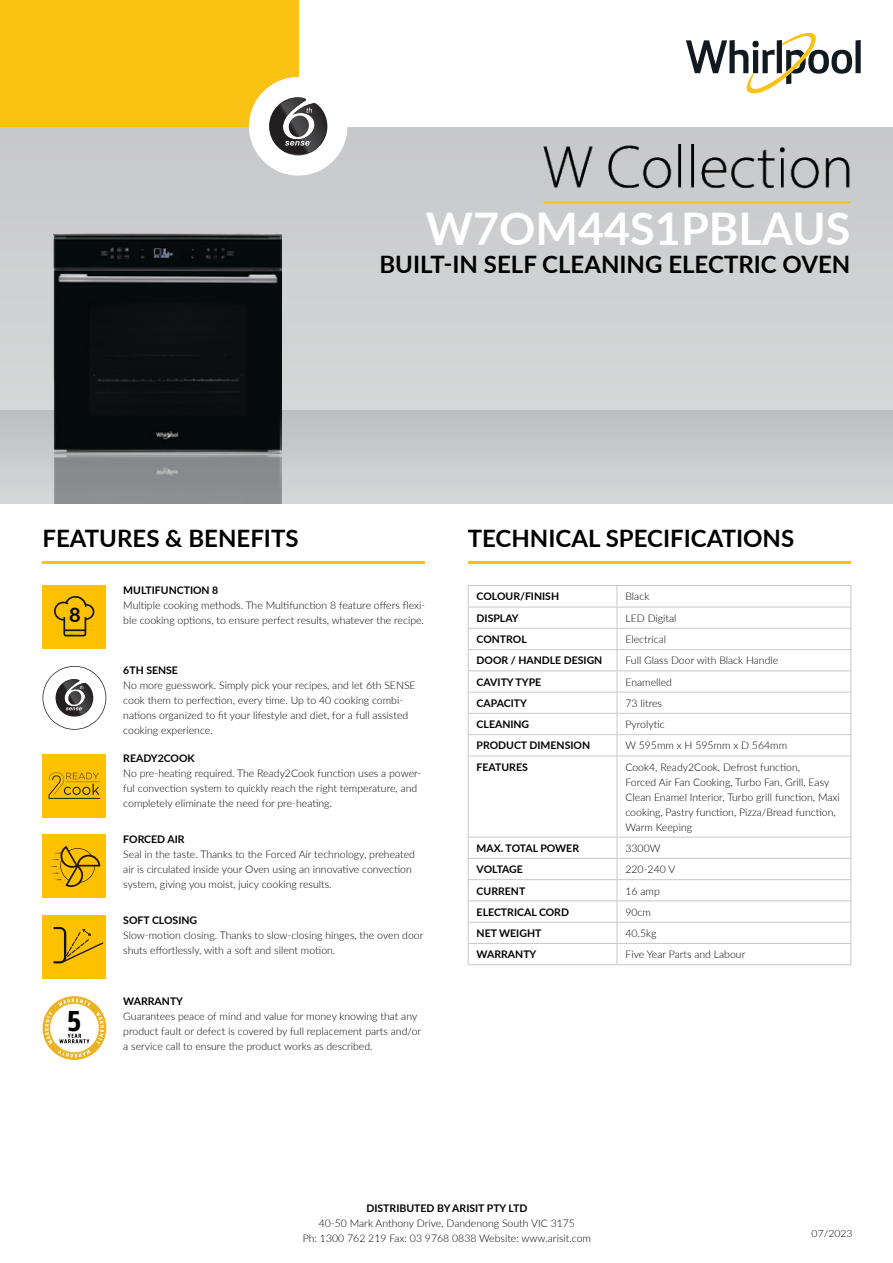
<style>
.page{position:relative;width:893px;height:1263px;background:#fff}
.page>*{position:absolute;margin:0;border:0;box-sizing:border-box;transform-origin:0 0}
.t1{font:700 45px "Lato";color:#fff}
.t2{font:700 30.3px "Breakers";color:#000}
.t3{font:700 24px "Lato";color:#000}
.t4{font:700 19.95px "Lato";color:#000}
.t5{font:300 10.5px/15px "Lato";color:#000}
.t6{font:700 10.5px "Lato";color:#000}
.t7{font:700 10.5px "Lato";letter-spacing:-.02em;color:#000}
.t8{font:300 10.05px "Lato";color:#000;scale:1.05 1}
</style>
<div class="page">
<div style="left:0;top:126px;width:893px;height:378px;background:#cecfd1"></div>
<div style="left:0;top:0;width:298px;height:126px;background:#fac212"></div>
<div style="left:249px;top:77px;width:98px;height:99px;background:#fff;border-radius:50%"></div>
<svg style="left:269px;top:97px;width:58px;height:58px"></svg>
<div style="left:855px;top:40px;width:6px;height:33px;background:#111921"></div>
<svg style="left:686px;top:32px;width:166px;height:62px"></svg>
<img style="left:54px;top:233px;width:227px;height:271px">
<hr style="left:43px;top:562px;width:382px;height:2px;background:#fbc112">
<hr style="left:468px;top:562px;width:382px;height:2px;background:#fbc112">
<div style="left:43px;top:585px;width:63px;height:64px;background:#fdc100"></div>
<svg style="left:54px;top:596px;width:40px;height:40px"></svg>
<div style="left:43px;top:754px;width:63px;height:63px;background:#fdc100"></div>
<svg style="left:48px;top:772px;width:52px;height:27px"></svg>
<svg style="left:43px;top:666px;width:63px;height:64px"></svg>
<hr style="left:468px;top:585px;width:149px;height:1px;background:#c7c8ca">
<hr style="left:617px;top:585px;width:234px;height:1px;background:#c7c8ca">
<hr style="left:468px;top:607px;width:149px;height:1px;background:#c7c8ca">
<hr style="left:617px;top:607px;width:234px;height:1px;background:#c7c8ca">
<hr style="left:468px;top:628px;width:149px;height:1px;background:#c7c8ca">
<hr style="left:617px;top:628px;width:234px;height:1px;background:#c7c8ca">
<hr style="left:468px;top:649px;width:149px;height:1px;background:#c7c8ca">
<hr style="left:617px;top:649px;width:234px;height:1px;background:#c7c8ca">
<hr style="left:468px;top:670px;width:149px;height:1px;background:#c7c8ca">
<hr style="left:617px;top:670px;width:234px;height:1px;background:#c7c8ca">
<hr style="left:468px;top:692px;width:149px;height:1px;background:#c7c8ca">
<hr style="left:617px;top:692px;width:234px;height:1px;background:#c7c8ca">
<hr style="left:468px;top:713px;width:149px;height:1px;background:#c7c8ca">
<hr style="left:617px;top:713px;width:234px;height:1px;background:#c7c8ca">
<hr style="left:468px;top:734px;width:149px;height:1px;background:#c7c8ca">
<svg style="left:468px;top:586px;width:1px;height:169px"></svg>
<hr style="left:617px;top:734px;width:234px;height:1px;background:#c7c8ca">
<svg style="left:617px;top:586px;width:1px;height:169px"></svg>
<svg style="left:850px;top:586px;width:1px;height:169px"></svg>
<hr style="left:468px;top:755px;width:149px;height:1px;background:#c7c8ca">
<hr style="left:468px;top:756px;width:1px;height:81px;background:#c7c8ca">
<hr style="left:617px;top:755px;width:234px;height:1px;background:#c7c8ca">
<hr style="left:617px;top:756px;width:1px;height:81px;background:#c7c8ca">
<hr style="left:850px;top:756px;width:1px;height:81px;background:#c7c8ca">
<hr style="left:468px;top:837px;width:149px;height:1px;background:#c7c8ca">
<hr style="left:617px;top:837px;width:234px;height:1px;background:#c7c8ca">
<hr style="left:468px;top:858px;width:149px;height:1px;background:#c7c8ca">
<hr style="left:617px;top:858px;width:234px;height:1px;background:#c7c8ca">
<hr style="left:468px;top:879px;width:149px;height:1px;background:#c7c8ca">
<hr style="left:617px;top:879px;width:234px;height:1px;background:#c7c8ca">
<hr style="left:468px;top:900px;width:149px;height:1px;background:#c7c8ca">
<hr style="left:617px;top:900px;width:234px;height:1px;background:#c7c8ca">
<hr style="left:468px;top:922px;width:149px;height:1px;background:#c7c8ca">
<hr style="left:617px;top:922px;width:234px;height:1px;background:#c7c8ca">
<hr style="left:468px;top:943px;width:149px;height:1px;background:#c7c8ca">
<svg style="left:468px;top:837px;width:1px;height:127px"></svg>
<hr style="left:617px;top:943px;width:234px;height:1px;background:#c7c8ca">
<svg style="left:617px;top:837px;width:1px;height:127px"></svg>
<svg style="left:850px;top:837px;width:1px;height:127px"></svg>
<hr style="left:468px;top:964px;width:149px;height:1px;background:#c7c8ca">
<hr style="left:617px;top:964px;width:234px;height:1px;background:#c7c8ca">
<div style="left:43px;top:834px;width:63px;height:64px;background:#fdc100"></div>
<svg style="left:49px;top:846px;width:51px;height:41px"></svg>
<div style="left:43px;top:915px;width:63px;height:64px;background:#fdc100"></div>
<svg style="left:53px;top:927px;width:51px;height:37px"></svg>
<svg style="left:43px;top:996px;width:63px;height:64px"></svg>
<img style="left:543px;top:144px;width:307px;height:59px">
<h1 class="t1" style="left:426px;top:195px;width:426px">W7OM44S1PBLAUS</h1>
<h3 class="t3" style="left:379px;top:246px;width:472px">BUILT-IN SELF CLEANING ELECTRIC OVEN</h3>
<h3 class="t3" style="left:43px;top:520px;width:258px">FEATURES &amp; BENEFITS</h3>
<h3 class="t3" style="left:468px;top:520px;width:328px">TECHNICAL SPECIFICATIONS</h3>
<h3 class="t4" style="left:69px;top:600px;width:13px">8</h3>
<h2 class="t2" style="left:67px;top:1003px;width:16px">5</h2>
<p class="t6" style="left:123px;top:582px;width:97px">MULTIFUNCTION 8</p>
<p class="t5" style="left:123px;top:597px;width:303px">Multiple cooking methods. The Multifunction 8 feature offers flexi&shy;ble cooking options, to ensure perfect results, whatever the recipe.</p>
<p class="t6" style="left:123px;top:663px;width:56px">6TH SENSE</p>
<p class="t5" style="left:123px;top:678px;width:294px">No more guesswork. Simply pick your recipes, and let 6th SENSE cook them to perfection, every time. Up to 40 cooking combi&shy;nations organized to fit your lifestyle and diet, for a full assisted cooking experience.</p>
<p class="t6" style="left:123px;top:751px;width:73px">READY2COOK</p>
<p class="t5" style="left:123px;top:765px;width:300px">No pre-heating required. The Ready2Cook function uses a power&shy;ful convection system to quickly reach the right temperature, and completely eliminate the need for pre-heating.</p>
<p class="t6" style="left:123px;top:831px;width:63px">FORCED AIR</p>
<p class="t5" style="left:123px;top:846px;width:293px">Seal in the taste. Thanks to the Forced Air technology, preheated air is circulated inside your Oven using an innovative convection system, giving you moist, juicy cooking results.</p>
<p class="t6" style="left:123px;top:912px;width:75px">SOFT CLOSING</p>
<p class="t5" style="left:123px;top:927px;width:302px">Slow-motion closing. Thanks to slow-closing hinges, the oven door shuts effortlessly, with a soft and silent motion.</p>
<p class="t6" style="left:123px;top:993px;width:61px">WARRANTY</p>
<p class="t5" style="left:123px;top:1008px;width:299px">Guarantees peace of mind and value for money knowing that any product fault or defect is covered by full replacement parts and/or a service call to ensure the product works as described.</p>
<p class="t6" style="left:477px;top:589px;width:84px">COLOUR/FINISH</p>
<p class="t5" style="left:625px;top:589px;width:25px">Black</p>
<p class="t6" style="left:477px;top:610px;width:44px">DISPLAY</p>
<p class="t5" style="left:625px;top:610px;width:53px">LED Digital</p>
<p class="t6" style="left:477px;top:632px;width:52px">CONTROL</p>
<p class="t5" style="left:625px;top:631px;width:42px">Electrical</p>
<p class="t6" style="left:477px;top:653px;width:127px">DOOR / HANDLE DESIGN</p>
<p class="t5" style="left:625px;top:653px;width:154px">Full Glass Door with Black Handle</p>
<p class="t6" style="left:477px;top:674px;width:66px">CAVITY TYPE</p>
<p class="t5" style="left:625px;top:674px;width:48px">Enamelled</p>
<p class="t6" style="left:477px;top:695px;width:52px">CAPACITY</p>
<p class="t5" style="left:625px;top:695px;width:38px">73 litres</p>
<p class="t6" style="left:477px;top:717px;width:54px">CLEANING</p>
<p class="t5" style="left:625px;top:716px;width:41px">Pyrolytic</p>
<p class="t6" style="left:477px;top:738px;width:115px">PRODUCT DIMENSION</p>
<p class="t5" style="left:625px;top:738px;width:163px">W 595mm x H 595mm x D 564mm</p>
<p class="t6" style="left:477px;top:759px;width:53px">FEATURES</p>
<p class="t5" style="left:625px;top:759px;width:216px">Cook4, Ready2Cook, Defrost function,<br>Forced Air Fan Cooking, Turbo Fan, Grill, Easy Clean Enamel Interior, Turbo grill function, Maxi cooking, Pastry function, Pizza/Bread function, Warm Keeping</p>
<p class="t6" style="left:477px;top:840px;width:104px">MAX. TOTAL POWER</p>
<p class="t5" style="left:625px;top:840px;width:37px">3300W</p>
<p class="t7" style="left:477px;top:862px;width:48px">VOLTAGE</p>
<p class="t5" style="left:625px;top:861px;width:51px">220-240 V</p>
<p class="t6" style="left:477px;top:883px;width:50px">CURRENT</p>
<p class="t5" style="left:625px;top:883px;width:36px">16 amp</p>
<p class="t6" style="left:477px;top:904px;width:94px">ELECTRICAL CORD</p>
<p class="t5" style="left:625px;top:904px;width:27px">90cm</p>
<p class="t6" style="left:477px;top:925px;width:66px">NET WEIGHT</p>
<p class="t5" style="left:625px;top:925px;width:33px">40.5kg</p>
<p class="t6" style="left:477px;top:947px;width:61px">WARRANTY</p>
<p class="t5" style="left:625px;top:947px;width:121px">Five Year Parts and Labour</p>
<p class="t6" style="left:366px;top:1200px;width:162px">DISTRIBUTED BY ARISIT PTY LTD</p>
<p class="t5" style="left:303px;top:1215px;width:290px;text-align:center">40-50 Mark Anthony Drive, Dandenong South VIC 3175<br>Ph: 1300 762 219 Fax: 03 9768 0838 Website: www.arisit.com</p>
<p class="t8" style="left:812px;top:1227px;width:41px">07/2023</p>
</div>
